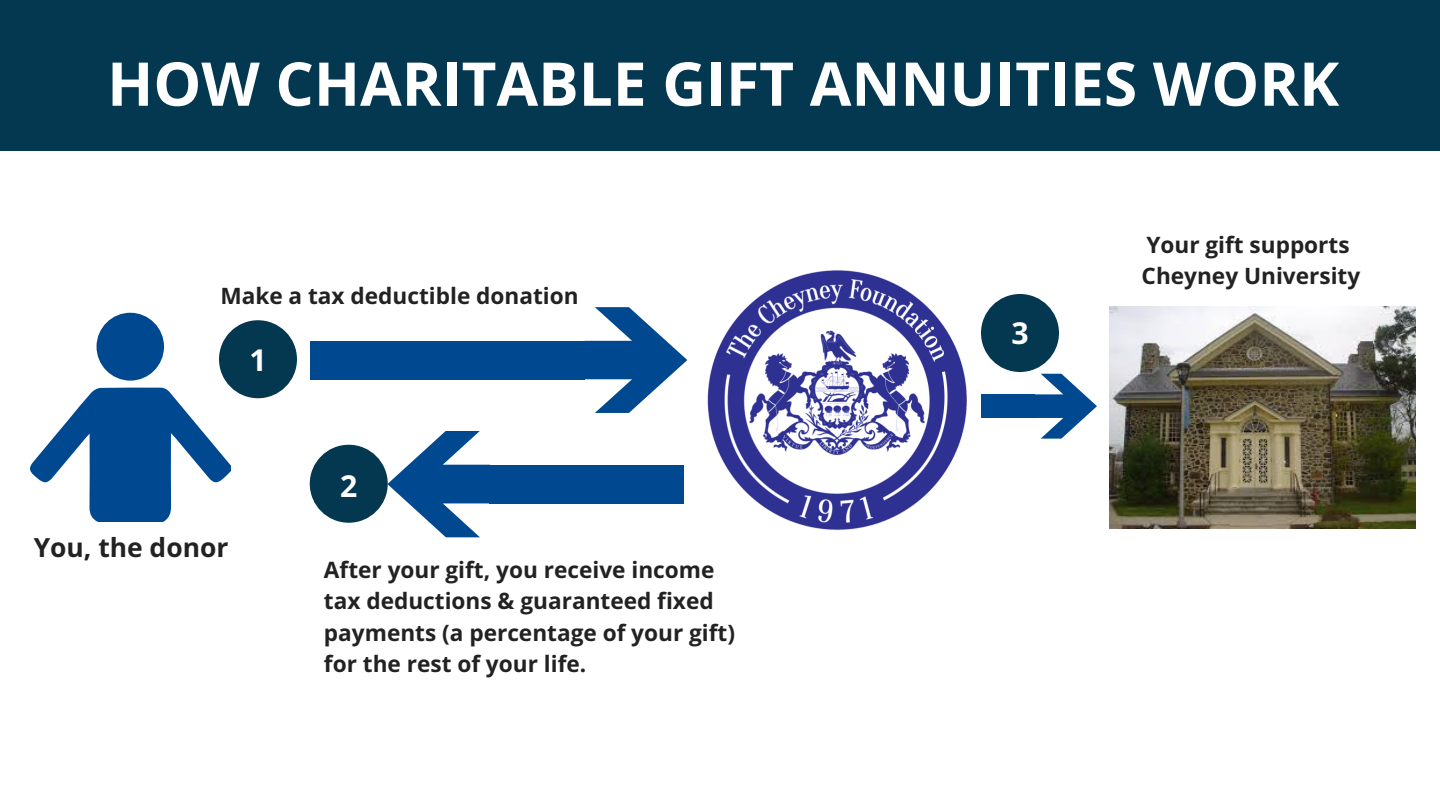
<style>
.page{position:relative;width:1440px;height:810px;background:#fff}
.page>*{position:absolute;margin:0;border:0;box-sizing:border-box;transform-origin:0 0}
.t1{font:700 60.4px "Open Sans";color:#fff}
.t2{font:700 30.2px "Open Sans";color:#fff}
.t3{font:700 26.4px "Open Sans";color:#222}
.t4{font:700 22.6px/31.5px "Open Sans";color:#222}
</style>
<div class="page">
<div style="left:96px;top:313px;width:68px;height:68px;background:#004990;border-radius:50%"></div>
<svg style="left:30px;top:387px;width:201px;height:135px"></svg>
<img style="left:631px;top:270px;width:383px;height:260px">
<div style="left:325px;top:341px;width:260px;height:38px;background:#004990"></div>
<div style="left:310px;top:341px;width:15px;height:38px;background:#004990"></div>
<svg style="left:585px;top:307px;width:102px;height:105px"></svg>
<div style="left:490px;top:465px;width:180px;height:38px;background:#004990"></div>
<div style="left:670px;top:465px;width:14px;height:38px;background:#004990"></div>
<svg style="left:387px;top:431px;width:103px;height:106px"></svg>
<div style="left:0;top:0;width:1440px;height:151px;background:#043850"></div>
<img style="left:1109px;top:307px;width:306px;height:222px">
<div style="left:990px;top:394px;width:45px;height:24px;background:#004990"></div>
<div style="left:981px;top:394px;width:9px;height:24px;background:#004990"></div>
<svg style="left:1035px;top:374px;width:62px;height:65px"></svg>
<div style="left:219px;top:320px;width:78px;height:78px;background:#043850;border-radius:50%"></div>
<div style="left:310px;top:445px;width:78px;height:78px;background:#043850;border-radius:50%"></div>
<div style="left:981px;top:294px;width:78px;height:78px;background:#043850;border-radius:50%"></div>
<h1 class="t1" style="left:107px;top:41px;width:1234px">HOW CHARITABLE GIFT ANNUITIES WORK</h1>
<p class="t4" style="left:220px;top:279px;width:360px">Make a tax deductible donation</p>
<h2 class="t2" style="left:250px;top:338px;width:19px">1</h2>
<p class="t3" style="left:34px;top:529px;width:196px">You, the donor</p>
<h2 class="t2" style="left:340px;top:464px;width:19px">2</h2>
<p class="t4" style="left:324px;top:553px;width:413px">After your gift, you receive income tax deductions &amp; guaranteed fixed payments (a percentage of your gift) for the rest of your life.</p>
<h2 class="t2" style="left:1012px;top:312px;width:19px">3</h2>
<p class="t4" style="left:1142px;top:228px;width:220px">Your gift supports<br>Cheyney University</p>
</div>
